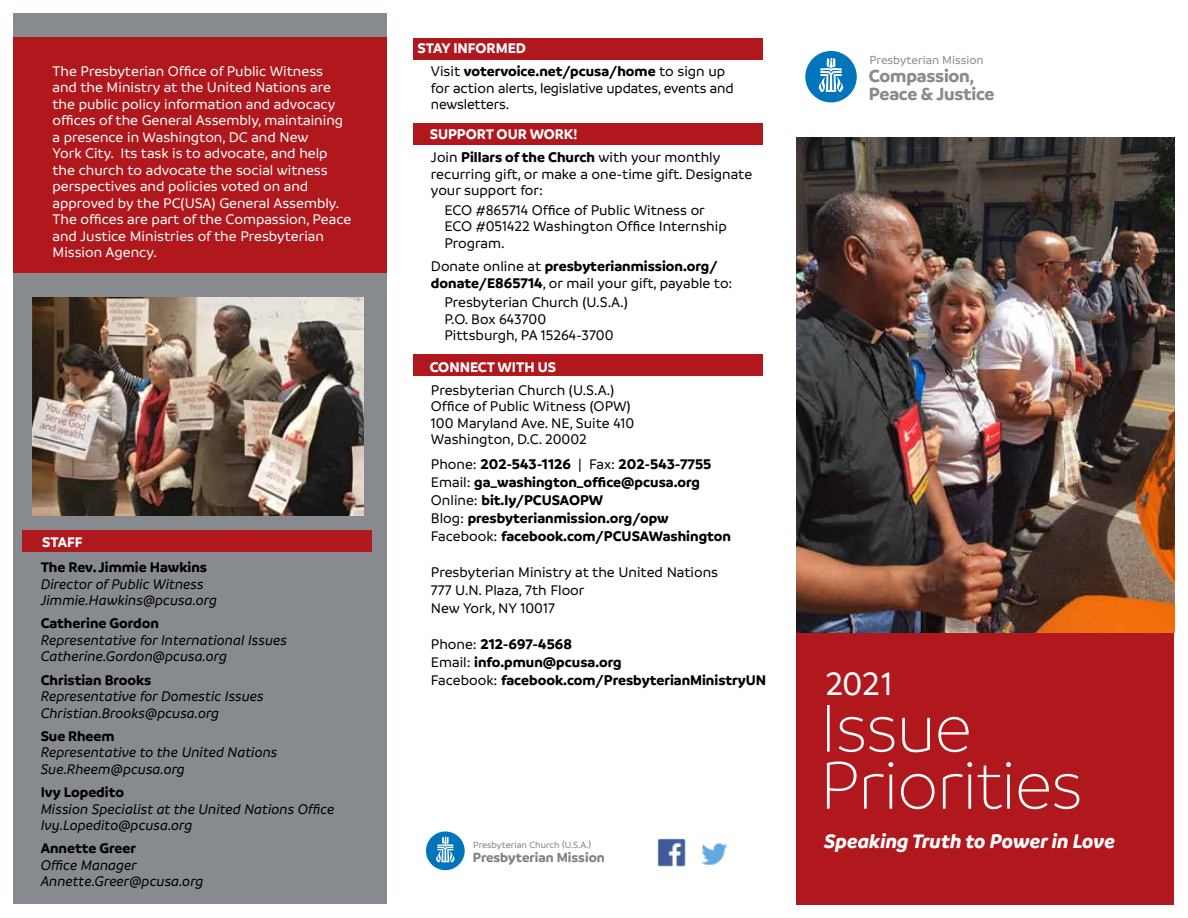
<style>
.page{position:relative;width:1188px;height:918px;background:#fff}
.page>*{position:absolute;margin:0;border:0;box-sizing:border-box;transform-origin:0 0}
.t1{font:300 72px/57px "Branding";letter-spacing:-.02em;color:#fff}
.t2{font:500 34.65px "Branding";color:#fff}
.t3{font:italic 700 21px "Branding";color:#fff}
.t4{font:700 18.75px/18.6px "Branding";letter-spacing:-.01em;color:#878a8f}
.t5{font:500 15px/16.5px "Branding";color:#000}
.t6{font:500 15px/16.5px "Branding";color:#fff}
.t7{font:700 15px/18px "Branding";color:#000}
.t8{font:italic 500 15px/16.5px "Branding";color:#000}
.t9{font:700 15px "Branding";color:#fff}
.t10{font:700 14.1px "Branding";color:#808285}
.t11{font:500 12.45px "Branding";color:#878a8f}
.t12{font:500 9.6px "Branding";color:#808285}
.s1{color:#fff}
.s2{font-weight:500}
.s3{font-weight:700;color:#fff}
.s4{font-weight:700}
</style>
<div class="page">
<div style="left:14px;top:14px;width:373px;height:890px;background:#878a8f"></div>
<div style="left:805px;top:51px;width:52px;height:51px;background:#0075bc;border-radius:50%"></div>
<svg style="left:819px;top:58px;width:24px;height:34px"></svg>
<div style="left:796px;top:633px;width:378px;height:271px;background:#b1181e"></div>
<img style="left:796px;top:137px;width:378px;height:496px">
<div style="left:22px;top:530px;width:350px;height:22px;background:#b1181e"></div>
<div style="left:413px;top:38px;width:350px;height:22px;background:#b1181e"></div>
<div style="left:413px;top:123px;width:350px;height:22px;background:#b1181e"></div>
<div style="left:413px;top:354px;width:350px;height:22px;background:#b1181e"></div>
<img style="left:657px;top:838px;width:29px;height:29px">
<img style="left:701px;top:842px;width:26px;height:24px">
<div style="left:426px;top:831px;width:39px;height:39px;background:#0075bc;border-radius:50%"></div>
<svg style="left:436px;top:837px;width:18px;height:25px"></svg>
<img style="left:33px;top:297px;width:331px;height:218px">
<div style="left:14px;top:37px;width:373px;height:236px;background:#b1181e"></div>
<p class="t6" style="left:53px;top:63px;width:300px">The Presbyterian Office of Public Witness and the Ministry at the United Nations are the public policy information and advocacy offices of the General Assembly, maintaining a presence in Washington, DC and New<br>York City. Its task is to advocate, and help the church to advocate the social witness perspectives and policies voted on and approved by the PC(USA) General Assembly.<br>The offices are part of the Compassion, Peace and Justice Ministries of the Presbyterian Mission Agency.</p>
<p class="t9" style="left:42px;top:534px;width:42px">STAFF</p>
<p class="t7" style="left:41px;top:558px;width:168px">The Rev. Jimmie Hawkins</p>
<p class="t8" style="left:41px;top:576px;width:178px">Director of Public Witness<br>Jimmie.Hawkins@pcusa.org</p>
<p class="t7" style="left:41px;top:615px;width:120px">Catherine Gordon</p>
<p class="t8" style="left:41px;top:632px;width:248px">Representative for International Issues<br>Catherine.Gordon@pcusa.org</p>
<p class="t7" style="left:41px;top:671px;width:112px">Christian Brooks</p>
<p class="t8" style="left:41px;top:688px;width:225px">Representative for Domestic Issues<br>Christian.Brooks@pcusa.org</p>
<p class="t7" style="left:41px;top:727px;width:75px">Sue Rheem</p>
<p class="t8" style="left:41px;top:744px;width:238px">Representative to the United Nations<br>Sue.Rheem@pcusa.org</p>
<p class="t7" style="left:41px;top:783px;width:85px">Ivy Lopedito</p>
<p class="t8" style="left:41px;top:801px;width:295px">Mission Specialist at the United Nations Office<br>Ivy.Lopedito@pcusa.org</p>
<p class="t7" style="left:41px;top:840px;width:97px">Annette Greer</p>
<p class="t8" style="left:41px;top:857px;width:164px">Office Manager<br>Annette.Greer@pcusa.org</p>
<p class="t7" style="left:431px;top:36px;width:296px;line-height:23.2px;text-indent:-14px"><span class="s1">STAY INFORMED<br></span><span class="s2">Visit</span> votervoice.net/pcusa/home <span class="s2">to sign up</span></p>
<p class="t5" style="left:431px;top:80px;width:304px">for action alerts, legislative updates, events and newsletters.</p>
<p class="t5" style="left:430px;top:123px;width:292px;line-height:23.2px"><span class="s3">SUPPORT OUR WORK!<br></span>Join <span class="s4">Pillars of the Church</span> with your monthly</p>
<p class="t5" style="left:431px;top:166px;width:323px">recurring gift, or make a one-time gift. Designate your support for:</p>
<p class="t5" style="left:444px;top:202px;width:284px">ECO #865714 Office of Public Witness or<br>ECO #051422 Washington Office Internship<br>Program.</p>
<p class="t5" style="left:431px;top:258px;width:303px">Donate online at <span class="s4">presbyterianmission.org/ donate/E865714</span>, or mail your gift, payable to:</p>
<p class="t5" style="left:444px;top:294px;width:185px">Presbyterian Church (U.S.A.)<br>P.O. Box 643700<br>Pittsburgh, PA 15264-3700</p>
<p class="t9" style="left:430px;top:358px;width:128px">CONNECT WITH US</p>
<p class="t5" style="left:431px;top:382px;width:205px">Presbyterian Church (U.S.A.)<br>Office of Public Witness (OPW)<br>100 Maryland Ave. NE, Suite 410<br>Washington, D.C. 20002</p>
<p class="t7" style="left:431px;top:455px;width:302px"><span class="s2">Phone:</span> 202-543-1126 <span class="s2">| Fax:</span> 202-543-7755<br><span class="s2">Email:</span> ga_washington_office@pcusa.org <span class="s2">Online:</span> bit.ly/PCUSAOPW<br><span class="s2">Blog:</span> presbyterianmission.org/opw <span class="s2">Facebook:</span> facebook.com/PCUSAWashington</p>
<p class="t5" style="left:431px;top:563px;width:289px;line-height:18px">Presbyterian Ministry at the United Nations<br>777 U.N. Plaza, 7th Floor<br>New York, NY 10017</p>
<p class="t7" style="left:431px;top:635px;width:337px"><span class="s2">Phone:</span> 212-697-4568<br><span class="s2">Email:</span> info.pmun@pcusa.org<br><span class="s2">Facebook:</span> facebook.com/PresbyterianMinistryUN</p>
<p class="t12" style="left:473px;top:840px;width:120px">Presbyterian Church (U.S.A.)</p>
<p class="t10" style="left:473px;top:850px;width:134px">Presbyterian Mission</p>
<p class="t11" style="left:870px;top:53px;width:116px">Presbyterian Mission</p>
<p class="t4" style="left:869px;top:66px;width:127px">Compassion,<br>Peace &amp; Justice</p>
<h2 class="t2" style="left:825px;top:665px;width:69px">2021</h2>
<h1 class="t1" style="left:820px;top:701px;width:265px">Issue<br>Priorities</h1>
<h3 class="t3" style="left:824px;top:829px;width:292px">Speaking Truth to Power in Love</h3>
</div>
